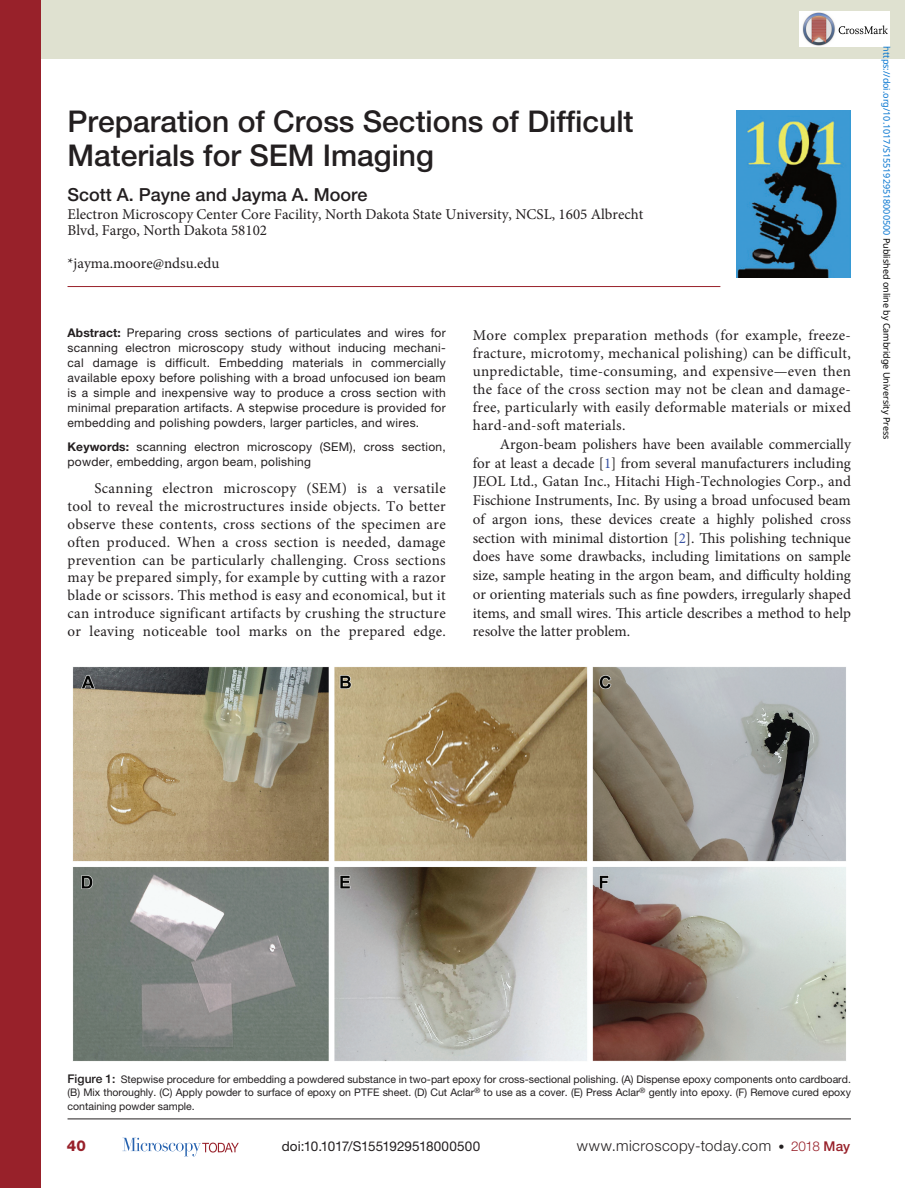
<style>
.page{position:relative;width:905px;height:1188px;background:#fff}
.page>*{position:absolute;margin:0;border:0;box-sizing:border-box;transform-origin:0 0}
.t1{font:500 30px/34.5px "Helvetica Neue LT Std";color:#231f20}
.t2{font:500 18px "Helvetica Neue LT Std";color:#231f20}
.t3{font:15px/18.8px "Minion Pro";color:#231f20;text-align:justify}
.t4{font:300 15px "Helvetica Neue LT Std";letter-spacing:.03em;color:#231f20}
.t5{font:800 15px "Helvetica Neue LT Std";color:#98212a}
.t6{font:13.5px "Helvetica Neue LT Std";letter-spacing:.005em;color:#231f20}
.t7{font:12px/15px "Helvetica Neue";letter-spacing:.02em;color:#231f20;text-align:justify}
.t8{font:10.5px/13.5px "Helvetica Neue LT Std";color:#231f20;text-align:justify}
.t9{font:9px "Noto Sans";color:#0172cf}
.s1{font-weight:700}
.s2{color:#3a53a3}
.s3{color:#000}
.s4{font-weight:500;font-size:12px}
.s5{font-size:12px}
.s6{font-size:13.5px;color:#98212a}
.s7{font-weight:500;font-size:13.5px;color:#98212a}
</style>
<div class="page">
<svg style="left:122px;top:1138px;width:117px;height:18px"></svg>
<div style="left:0;top:0;width:904px;height:58px;background:#dfe1d0"></div>
<div style="left:0;top:0;width:41px;height:1188px;background:#98212a"></div>
<img style="left:736px;top:110px;width:114px;height:168px">
<hr style="left:68px;top:286px;width:652px;height:1px;background:#98212a">
<img style="left:73px;top:666px;width:773px;height:395px">
<hr style="left:68px;top:1119px;width:782px;height:1px;background:#231f20">
<img style="left:799px;top:12px;width:91px;height:35px">
<h1 class="t1" style="left:68px;top:103px;width:567px">Preparation of Cross Sections of Difficult<br>Materials for SEM Imaging</h1>
<p class="t2" style="left:68px;top:184px;width:301px">Scott A. Payne and Jayma A. Moore</p>
<p class="t3" style="left:68px;top:206px;width:577px;line-height:16.5px">Electron Microscopy Center Core Facility, North Dakota State University, NCSL, 1605 Albrecht<br>Blvd, Fargo, North Dakota 58102</p>
<p class="t3" style="left:68px;top:254px;width:153px">*jayma.moore@ndsu.edu</p>
<p class="t7" style="left:68px;top:325px;width:380px"><span class="s1">Abstract:</span> Preparing cross sections of particulates and wires for scanning electron microscopy study without inducing mechani&shy;cal damage is difficult. Embedding materials in commercially available epoxy before polishing with a broad unfocused ion beam is a simple and inexpensive way to produce a cross section with minimal preparation artifacts. A stepwise procedure is provided for embedding and polishing powders, larger particles, and wires.</p>
<p class="t7" style="left:68px;top:439px;width:380px"><span class="s1">Keywords:</span> scanning electron microscopy (SEM), cross section, powder, embedding, argon beam, polishing</p>
<p class="t3" style="left:68px;top:480px;width:380px;line-height:17.9px;text-indent:27px">Scanning electron microscopy (SEM) is a versatile tool to reveal the microstructures inside objects. To better observe these contents, cross sections of the specimen are often produced. When a cross section is needed, damage prevention can be particularly challenging. Cross sections may be prepared simply, for example by cutting with a razor blade or scissors. This method is easy and economical, but it can introduce significant artifacts by crushing the structure or leaving noticeable tool marks on the prepared edge.</p>
<p class="t3" style="left:472px;top:326px;width:379px;line-height:18px">More complex preparation methods (for example, freeze&shy;fracture, microtomy, mechanical polishing) can be difficult, unpredictable, time-consuming, and expensive—even then the face of the cross section may not be clean and damage&shy;free, particularly with easily deformable materials or mixed hard-and-soft materials.</p>
<p class="t3" style="left:472px;top:435px;width:380px;text-indent:27px">Argon-beam polishers have been available commercially for at least a decade [<span class="s2">1</span>] from several manufacturers including JEOL Ltd., Gatan Inc., Hitachi High-Technologies Corp., and Fischione Instruments, Inc. By using a broad unfocused beam of argon ions, these devices create a highly polished cross section with minimal distortion [<span class="s2">2</span>]. This polishing technique does have some drawbacks, including limitations on sample size, sample heating in the argon beam, and difficulty holding or orienting materials such as fine powders, irregularly shaped items, and small wires. This article describes a method to help resolve the latter problem.</p>
<p class="t9" style="left:893px;top:46px;width:394px;rotate:90deg">https://doi.org/10.1017/S1551929518000500 <span class="s3">Published online by Cambridge University Press</span></p>
<p class="t8" style="left:67px;top:1072px;width:785px"><span class="s4">Figure 1:</span> Stepwise procedure for embedding a powdered substance in two-part epoxy for cross-sectional polishing. (A) Dispense epoxy components onto cardboard. (B) Mix thoroughly. (C) Apply powder to surface of epoxy on PTFE sheet. (D) Cut Aclar<sup>®</sup> to use as a cover. (E) Press Aclar<sup>®</sup> gently into epoxy. (F) Remove cured epoxy containing powder sample.</p>
<p class="t5" style="left:67px;top:1137px;width:21px">40</p>
<p class="t6" style="left:282px;top:1138px;width:200px">doi:10.1017/S1551929518000500</p>
<p class="t4" style="left:577px;top:1137px;width:275px">www.microscopy-today.com <span class="s5">•</span> <span class="s6">2018</span> <span class="s7">May</span></p>
</div>
